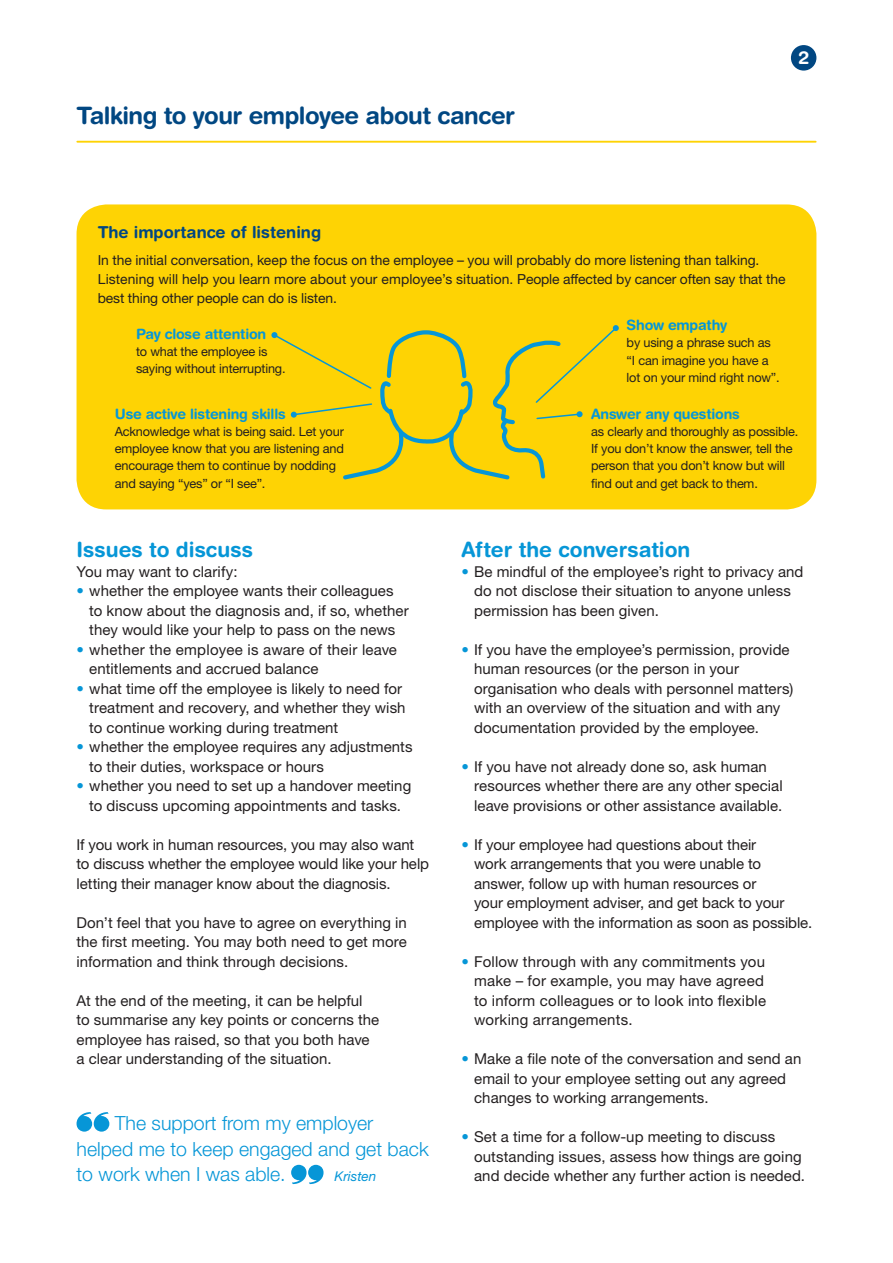
<style>
.page{position:relative;width:893px;height:1263px;background:#fff}
.page>*{position:absolute;margin:0;border:0;box-sizing:border-box;transform-origin:0 0}
.Small_A_Head__title{font:700 24px "Helvetica Rounded LT Std";letter-spacing:-.02em;color:#014782}
.B_Head{font:700 21px "Helvetica Rounded LT Std";color:#0696d7}
.Quotes{font:300 19.5px/25.5px "Helvetica Neue LT Std";color:#0696d7}
.Subtitle{font:700 18px "Helvetica Rounded LT Std";color:#fff}
.Box_Head{font:700 16.5px "Helvetica Rounded LT Std";color:#014782}
.Body_Copy{font:15px/19.5px "Helvetica Neue LT Std";letter-spacing:.005em;color:#231f20}
.Box_copy_Black{font:700 14.25px "Helvetica Rounded LT Std";letter-spacing:-.015em;color:#0696d7}
.Box_copy_Black-2{font:13.8px/18.8px "Helvetica Neue LT Std";letter-spacing:-.005em;color:#231f20}
.Quotes-2{font:italic 13.5px "Helvetica Neue LT Std";color:#0696d7}
.Box_copy_Black-3{font:12.75px/17.2px "Helvetica Neue LT Std";letter-spacing:-.015em;color:#231f20}
.s1{color:#0696d7}
</style>
<div class="page">
<hr style="left:77px;top:141px;width:739px;height:2px;background:#fed304">
<div style="left:791px;top:45px;width:25px;height:26px;background:#014782;border-radius:50%"></div>
<div style="left:77px;top:204px;width:739px;height:305px;background:#fed304;border-radius:30px"></div>
<svg style="left:77px;top:1112px;width:32px;height:20px"></svg>
<svg style="left:291px;top:1165px;width:33px;height:19px"></svg>
<svg style="left:271px;top:325px;width:348px;height:155px"></svg>
<p class="Small_A_Head__title" style="left:77px;top:101px;width:440px">Talking to your employee about cancer</p>
<p class="Subtitle" style="left:798px;top:47px;width:12px">2</p>
<p class="Box_Head" style="left:98px;top:222px;width:225px">The importance of listening</p>
<p class="Box_copy_Black-2" style="left:98px;top:251px;width:689px">In the initial conversation, keep the focus on the employee – you will probably do more listening than talking.<br>Listening will help you learn more about your employee’s situation. People affected by cancer often say that the best thing other people can do is listen.</p>
<p class="Box_copy_Black" style="left:136px;top:325px;width:132px">Pay close attention</p>
<p class="Box_copy_Black-3" style="left:136px;top:343px;width:151px">to what the employee is saying without interrupting.</p>
<p class="Box_copy_Black" style="left:115px;top:405px;width:172px">Use active listening skills</p>
<p class="Box_copy_Black-3" style="left:115px;top:423px;width:231px">Acknowledge what is being said. Let your employee know that you are listening and encourage them to continue by nodding and saying “yes” or “I see”.</p>
<p class="B_Head" style="left:77px;top:537px;width:178px">Issues to discuss</p>
<p class="Body_Copy" style="left:77px;top:562px;width:163px">You may want to clarify:</p>
<p class="Body_Copy" style="left:89px;top:581px;width:321px;text-indent:-13px"><span class="s1">•</span> whether the employee wants their colleagues to know about the diagnosis and, if so, whether they would like your help to pass on the news</p>
<p class="Body_Copy" style="left:89px;top:640px;width:309px;text-indent:-13px"><span class="s1">•</span> whether the employee is aware of their leave entitlements and accrued balance</p>
<p class="Body_Copy" style="left:89px;top:679px;width:318px;text-indent:-13px"><span class="s1">•</span> what time off the employee is likely to need for treatment and recovery, and whether they wish to continue working during treatment</p>
<p class="Body_Copy" style="left:89px;top:737px;width:325px;text-indent:-13px"><span class="s1">•</span> whether the employee requires any adjustments to their duties, workspace or hours</p>
<p class="Body_Copy" style="left:77px;top:776px;width:336px;text-align:center"><span class="s1">•</span> whether you need to set up a handover meeting to discuss upcoming appointments and tasks.</p>
<p class="Body_Copy" style="left:77px;top:835px;width:354px">If you work in human resources, you may also want to discuss whether the employee would like your help letting their manager know about the diagnosis.</p>
<p class="Body_Copy" style="left:77px;top:913px;width:332px;text-align:justify">Don’t feel that you have to agree on everything in the first meeting. You may both need to get more information and think through decisions.</p>
<p class="Body_Copy" style="left:77px;top:991px;width:304px">At the end of the meeting, it can be helpful to summarise any key points or concerns the employee has raised, so that you both have a clear understanding of the situation.</p>
<p class="Quotes" style="left:77px;top:1110px;width:354px;text-indent:38px">The support from my employer helped me to keep engaged and get back to work when I was able.</p>
<p class="Quotes-2" style="left:334px;top:1168px;width:43px">Kristen</p>
<p class="Box_copy_Black" style="left:627px;top:316px;width:102px">Show empathy</p>
<p class="Box_copy_Black-3" style="left:627px;top:334px;width:155px">by using a phrase such as “I can imagine you have a lot on your mind right now”.</p>
<p class="Box_copy_Black" style="left:591px;top:405px;width:150px">Answer any questions</p>
<p class="Box_copy_Black-3" style="left:591px;top:423px;width:209px">as clearly and thoroughly as possible.<br>If you don’t know the answer, tell the person that you don’t know but will find out and get back to them.</p>
<p class="B_Head" style="left:461px;top:537px;width:231px">After the conversation</p>
<p class="Body_Copy" style="left:474px;top:562px;width:331px;text-indent:-13px"><span class="s1">•</span> Be mindful of the employee’s right to privacy and do not disclose their situation to anyone unless permission has been given.</p>
<p class="Body_Copy" style="left:474px;top:640px;width:321px;text-indent:-13px"><span class="s1">•</span> If you have the employee’s permission, provide human resources (or the person in your organisation who deals with personnel matters) with an overview of the situation and with any documentation provided by the employee.</p>
<p class="Body_Copy" style="left:474px;top:757px;width:310px;text-indent:-13px"><span class="s1">•</span> If you have not already done so, ask human resources whether there are any other special leave provisions or other assistance available.</p>
<p class="Body_Copy" style="left:474px;top:835px;width:340px;text-indent:-13px"><span class="s1">•</span> If your employee had questions about their<br>work arrangements that you were unable to answer, follow up with human resources or<br>your employment adviser, and get back to your employee with the information as soon as possible.</p>
<p class="Body_Copy" style="left:474px;top:952px;width:293px;text-indent:-13px"><span class="s1">•</span> Follow through with any commitments you make – for example, you may have agreed to inform colleagues or to look into flexible working arrangements.</p>
<p class="Body_Copy" style="left:474px;top:1049px;width:329px;text-indent:-13px"><span class="s1">•</span> Make a file note of the conversation and send an email to your employee setting out any agreed changes to working arrangements.</p>
<p class="Body_Copy" style="left:474px;top:1127px;width:332px;text-indent:-13px"><span class="s1">•</span> Set a time for a follow-up meeting to discuss outstanding issues, assess how things are going and decide whether any further action is needed.</p>
</div>
